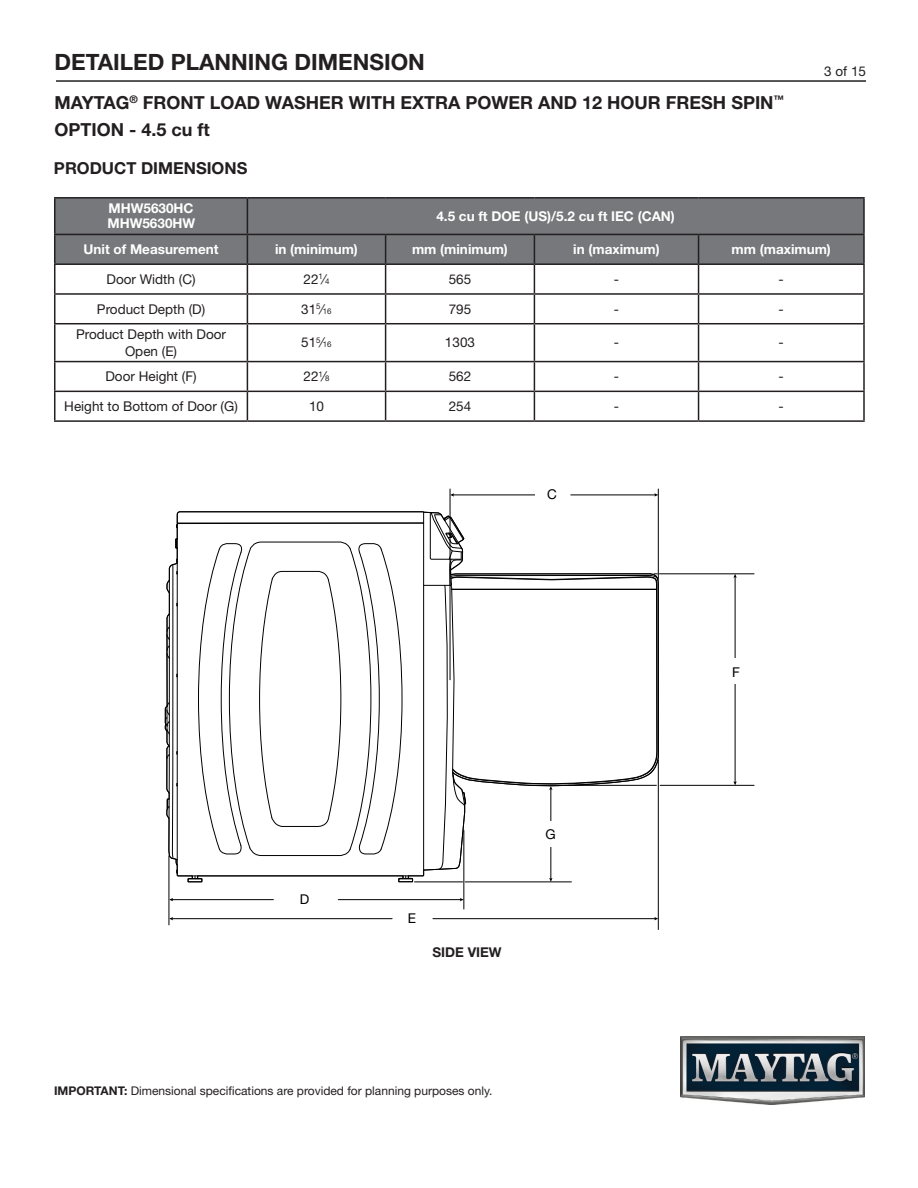
<style>
.page{position:relative;width:918px;height:1188px;background:#fff}
.page>*{position:absolute;margin:0;border:0;box-sizing:border-box;transform-origin:0 0}
.t1{font:700 22.5px "Helvetica Neue LT Std";color:#231f20}
.t2{font:700 18px/27px "Helvetica Neue LT Std";color:#231f20}
.t3{font:700 16.5px "Helvetica Neue LT Std";color:#231f20}
._2_Body{font:13.5px/16.2px "Helvetica Neue LT Std";color:#231f20;text-align:center}
._2_Body-2{font:700 13.5px/15px "Helvetica Neue LT Std";color:#fff}
.t4{font:700 13.5px "Helvetica Neue LT Std";color:#231f20}
.t5{font:13.5px "Helvetica Neue LT Std";color:#000}
.t6{font:12px "Helvetica Neue LT Std";color:#231f20}
.s1{font-size:7.8px}
.s2{font-weight:700}
</style>
<div class="page">
<hr style="left:56px;top:80px;width:810px;height:2px;background:#231f20">
<img style="left:681px;top:1037px;width:183px;height:68px">
<div style="left:55px;top:199px;width:808px;height:64px;background:#76787b"></div>
<hr style="left:54px;top:197px;width:193px;height:2px;background:#231f20">
<hr style="left:54px;top:199px;width:1px;height:35px;background:#231f20">
<hr style="left:247px;top:197px;width:139px;height:2px;background:#231f20">
<hr style="left:386px;top:197px;width:148px;height:2px;background:#231f20">
<hr style="left:534px;top:197px;width:165px;height:2px;background:#231f20">
<hr style="left:699px;top:197px;width:166px;height:2px;background:#231f20">
<hr style="left:863px;top:199px;width:2px;height:35px;background:#231f20">
<hr style="left:54px;top:234px;width:193px;height:1px;background:#231f20">
<hr style="left:247px;top:234px;width:139px;height:1px;background:#231f20">
<hr style="left:386px;top:234px;width:148px;height:1px;background:#231f20">
<hr style="left:534px;top:234px;width:165px;height:1px;background:#231f20">
<hr style="left:699px;top:234px;width:166px;height:1px;background:#231f20">
<hr style="left:863px;top:235px;width:2px;height:28px;background:#231f20">
<hr style="left:54px;top:263px;width:193px;height:2px;background:#231f20">
<hr style="left:247px;top:263px;width:139px;height:2px;background:#231f20">
<hr style="left:386px;top:263px;width:148px;height:2px;background:#231f20">
<hr style="left:534px;top:263px;width:165px;height:2px;background:#231f20">
<hr style="left:699px;top:263px;width:166px;height:2px;background:#231f20">
<hr style="left:863px;top:265px;width:2px;height:28px;background:#231f20">
<hr style="left:54px;top:293px;width:193px;height:2px;background:#231f20">
<svg style="left:54px;top:235px;width:1px;height:88px"></svg>
<hr style="left:247px;top:293px;width:139px;height:2px;background:#231f20">
<hr style="left:386px;top:293px;width:148px;height:2px;background:#231f20">
<hr style="left:534px;top:293px;width:165px;height:2px;background:#231f20">
<hr style="left:699px;top:293px;width:166px;height:2px;background:#231f20">
<hr style="left:863px;top:295px;width:2px;height:28px;background:#231f20">
<hr style="left:54px;top:323px;width:193px;height:1px;background:#231f20">
<hr style="left:54px;top:324px;width:1px;height:37px;background:#231f20">
<hr style="left:247px;top:323px;width:139px;height:1px;background:#231f20">
<hr style="left:386px;top:323px;width:148px;height:1px;background:#231f20">
<hr style="left:534px;top:323px;width:165px;height:1px;background:#231f20">
<hr style="left:699px;top:323px;width:166px;height:1px;background:#231f20">
<hr style="left:863px;top:324px;width:2px;height:37px;background:#231f20">
<hr style="left:54px;top:361px;width:193px;height:1px;background:#231f20">
<hr style="left:247px;top:361px;width:139px;height:1px;background:#231f20">
<hr style="left:386px;top:361px;width:148px;height:1px;background:#231f20">
<hr style="left:534px;top:361px;width:165px;height:1px;background:#231f20">
<hr style="left:699px;top:361px;width:166px;height:1px;background:#231f20">
<hr style="left:863px;top:362px;width:2px;height:29px;background:#231f20">
<hr style="left:534px;top:391px;width:165px;height:1px;background:#231f20">
<hr style="left:699px;top:391px;width:166px;height:1px;background:#231f20">
<hr style="left:863px;top:392px;width:2px;height:28px;background:#231f20">
<hr style="left:54px;top:391px;width:193px;height:1px;background:#231f20">
<svg style="left:54px;top:362px;width:1px;height:58px"></svg>
<hr style="left:247px;top:391px;width:139px;height:1px;background:#231f20">
<hr style="left:386px;top:391px;width:148px;height:1px;background:#231f20">
<hr style="left:54px;top:420px;width:193px;height:2px;background:#231f20">
<hr style="left:247px;top:420px;width:139px;height:2px;background:#231f20">
<hr style="left:386px;top:420px;width:148px;height:2px;background:#231f20">
<hr style="left:534px;top:420px;width:165px;height:2px;background:#231f20">
<hr style="left:699px;top:420px;width:166px;height:2px;background:#231f20">
<svg style="left:698px;top:235px;width:1px;height:88px"></svg>
<hr style="left:698px;top:324px;width:1px;height:37px;background:#231f20">
<svg style="left:698px;top:362px;width:1px;height:58px"></svg>
<hr style="left:534px;top:324px;width:1px;height:37px;background:#231f20">
<svg style="left:534px;top:362px;width:1px;height:58px"></svg>
<hr style="left:385px;top:324px;width:1px;height:37px;background:#231f20">
<svg style="left:385px;top:362px;width:1px;height:58px"></svg>
<hr style="left:247px;top:324px;width:1px;height:37px;background:#231f20">
<svg style="left:247px;top:362px;width:1px;height:58px"></svg>
<svg style="left:247px;top:235px;width:1px;height:88px"></svg>
<svg style="left:385px;top:235px;width:1px;height:88px"></svg>
<svg style="left:534px;top:235px;width:1px;height:88px"></svg>
<hr style="left:247px;top:199px;width:1px;height:35px;background:#231f20">
<hr style="left:659px;top:574px;width:95px;height:1px;background:#000">
<hr style="left:660px;top:785px;width:94px;height:1px;background:#000">
<hr style="left:735px;top:577px;width:1px;height:89px;background:#000">
<svg style="left:733px;top:574px;width:4px;height:4px"></svg>
<hr style="left:735px;top:670px;width:1px;height:113px;background:#000">
<svg style="left:733px;top:781px;width:4px;height:4px"></svg>
<div style="left:719px;top:658px;width:32px;height:25px;background:#fff"></div>
<svg style="left:165px;top:488px;width:494px;height:442px"></svg>
<h1 class="t1" style="left:55px;top:48px;width:372px">DETAILED PLANNING DIMENSION</h1>
<h2 class="t2" style="left:55px;top:89px;width:731px">MAYTAG<sup>®</sup> FRONT LOAD WASHER WITH EXTRA POWER AND 12 HOUR FRESH SPIN<sup>™<br></sup>OPTION - 4.5 cu ft</h2>
<p class="_2_Body" style="left:824px;top:63px;width:43px">3 of 15</p>
<p class="t3" style="left:54px;top:158px;width:195px">PRODUCT DIMENSIONS</p>
<p class="_2_Body-2" style="left:107px;top:201px;width:89px">MHW5630HC<br>MHW5630HW</p>
<p class="_2_Body-2" style="left:436px;top:208px;width:240px">4.5 cu ft DOE (US)/5.2 cu ft IEC (CAN)</p>
<p class="_2_Body-2" style="left:84px;top:242px;width:136px">Unit of Measurement</p>
<p class="_2_Body-2" style="left:275px;top:242px;width:84px">in (minimum)</p>
<p class="_2_Body-2" style="left:412px;top:242px;width:97px">mm (minimum)</p>
<p class="_2_Body-2" style="left:573px;top:242px;width:88px">in (maximum)</p>
<p class="_2_Body-2" style="left:732px;top:242px;width:101px">mm (maximum)</p>
<p class="_2_Body" style="left:107px;top:271px;width:91px">Door Width (C)</p>
<p class="_2_Body" style="left:303px;top:271px;width:28px">22<sup>1</sup>∕<span class="s1">4</span></p>
<p class="_2_Body" style="left:449px;top:271px;width:24px">565</p>
<p class="_2_Body" style="left:614px;top:271px;width:7px">-</p>
<p class="_2_Body" style="left:779px;top:271px;width:7px">-</p>
<p class="_2_Body" style="left:97px;top:301px;width:110px">Product Depth (D)</p>
<p class="_2_Body" style="left:301px;top:301px;width:32px">31<sup>5</sup>∕<span class="s1">16</span></p>
<p class="_2_Body" style="left:449px;top:301px;width:24px">795</p>
<p class="_2_Body" style="left:614px;top:301px;width:7px">-</p>
<p class="_2_Body" style="left:779px;top:301px;width:7px">-</p>
<p class="_2_Body" style="left:76px;top:326px;width:152px">Product Depth with Door<br>Open (E)</p>
<p class="_2_Body" style="left:301px;top:334px;width:32px">51<sup>5</sup>∕<span class="s1">16</span></p>
<p class="_2_Body" style="left:445px;top:334px;width:32px">1303</p>
<p class="_2_Body" style="left:614px;top:334px;width:7px">-</p>
<p class="_2_Body" style="left:779px;top:334px;width:7px">-</p>
<p class="_2_Body" style="left:105px;top:368px;width:93px">Door Height (F)</p>
<p class="_2_Body" style="left:303px;top:368px;width:28px">22<sup>1</sup>∕<span class="s1">8</span></p>
<p class="_2_Body" style="left:449px;top:368px;width:24px">562</p>
<p class="_2_Body" style="left:614px;top:368px;width:7px">-</p>
<p class="_2_Body" style="left:779px;top:368px;width:7px">-</p>
<p class="_2_Body" style="left:64px;top:398px;width:175px">Height to Bottom of Door (G)</p>
<p class="_2_Body" style="left:309px;top:398px;width:17px">10</p>
<p class="_2_Body" style="left:449px;top:398px;width:24px">254</p>
<p class="_2_Body" style="left:614px;top:398px;width:7px">-</p>
<p class="_2_Body" style="left:779px;top:398px;width:7px">-</p>
<p class="t5" style="left:547px;top:486px;width:11px">C</p>
<p class="t5" style="left:300px;top:891px;width:11px">D</p>
<p class="t5" style="left:408px;top:910px;width:10px">E</p>
<p class="t4" style="left:432px;top:944px;width:71px">SIDE VIEW</p>
<p class="t5" style="left:546px;top:826px;width:12px">G</p>
<p class="t6" style="left:54px;top:1083px;width:440px"><span class="s2">IMPORTANT:</span> Dimensional specifications are provided for planning purposes only.</p>
<p class="t5" style="left:732px;top:664px;width:9px">F</p>
</div>
